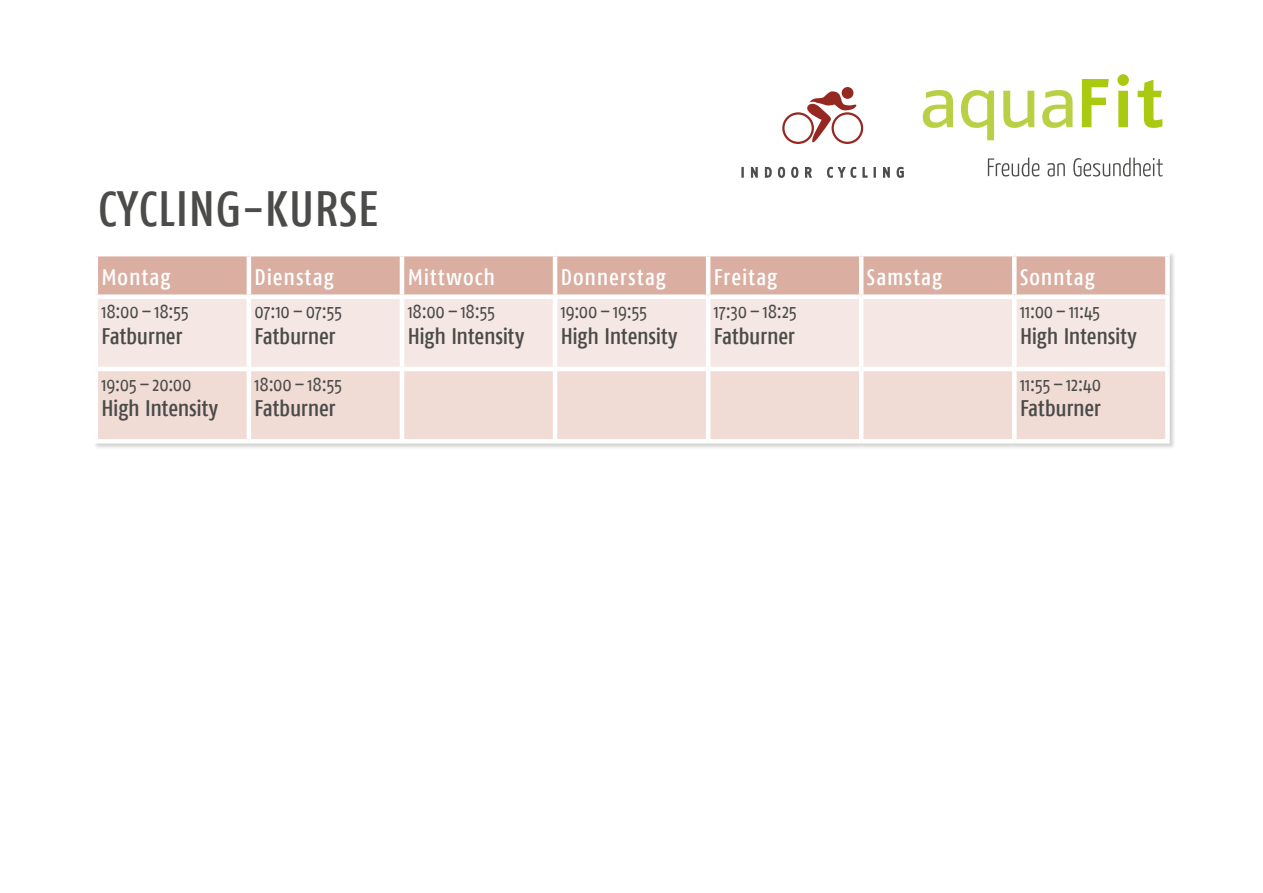
<style>
.page{position:relative;width:1263px;height:893px;background:#fff}
.page>*{position:absolute;margin:0;border:0;box-sizing:border-box;transform-origin:0 0}
.t1{font:500 49.5px "Fago Co";letter-spacing:.015em;color:#4b4b4a}
.t2{font:500 22.5px "Fago Co";letter-spacing:-.01em;color:#4b4b4a}
.t3{font:500 22.5px "Fago Co";letter-spacing:.04em;color:#fff}
.t4{font:19.5px "Fago Co";letter-spacing:-.02em;color:#4b4b4a}
</style>
<div class="page">
<div style="left:93px;top:252px;width:1083px;height:198px;background:#1d1d1b;opacity:.2"></div>
<div style="left:98px;top:256px;width:1067px;height:38px;background:#daaea1"></div>
<div style="left:98px;top:299px;width:1067px;height:68px;background:#f5e8e4"></div>
<div style="left:98px;top:371px;width:1067px;height:68px;background:#f0dcd5"></div>
<hr style="left:94px;top:252px;width:155px;height:4px;background:#fff">
<hr style="left:94px;top:256px;width:4px;height:38px;background:#fff">
<hr style="left:249px;top:252px;width:153px;height:4px;background:#fff">
<hr style="left:247px;top:256px;width:4px;height:38px;background:#fff">
<hr style="left:402px;top:252px;width:153px;height:4px;background:#fff">
<hr style="left:400px;top:256px;width:4px;height:38px;background:#fff">
<hr style="left:555px;top:252px;width:153px;height:4px;background:#fff">
<hr style="left:553px;top:256px;width:4px;height:38px;background:#fff">
<hr style="left:708px;top:252px;width:153px;height:4px;background:#fff">
<hr style="left:706px;top:256px;width:4px;height:38px;background:#fff">
<hr style="left:861px;top:252px;width:153px;height:4px;background:#fff">
<hr style="left:859px;top:256px;width:4px;height:38px;background:#fff">
<hr style="left:1014px;top:252px;width:156px;height:4px;background:#fff">
<hr style="left:1012px;top:256px;width:4px;height:38px;background:#fff">
<div style="left:1165px;top:256px;width:5px;height:38px;background:#fff"></div>
<div style="left:94px;top:294px;width:155px;height:5px;background:#fff"></div>
<hr style="left:94px;top:299px;width:4px;height:68px;background:#fff">
<div style="left:249px;top:294px;width:153px;height:5px;background:#fff"></div>
<hr style="left:247px;top:299px;width:4px;height:68px;background:#fff">
<div style="left:402px;top:294px;width:153px;height:5px;background:#fff"></div>
<hr style="left:400px;top:299px;width:4px;height:68px;background:#fff">
<div style="left:555px;top:294px;width:153px;height:5px;background:#fff"></div>
<hr style="left:553px;top:299px;width:4px;height:68px;background:#fff">
<div style="left:708px;top:294px;width:153px;height:5px;background:#fff"></div>
<hr style="left:706px;top:299px;width:4px;height:68px;background:#fff">
<div style="left:861px;top:294px;width:153px;height:5px;background:#fff"></div>
<hr style="left:859px;top:299px;width:4px;height:68px;background:#fff">
<div style="left:1014px;top:294px;width:156px;height:5px;background:#fff"></div>
<hr style="left:1012px;top:299px;width:4px;height:68px;background:#fff">
<div style="left:1165px;top:299px;width:5px;height:68px;background:#fff"></div>
<hr style="left:94px;top:367px;width:155px;height:4px;background:#fff">
<hr style="left:94px;top:371px;width:4px;height:68px;background:#fff">
<hr style="left:249px;top:367px;width:153px;height:4px;background:#fff">
<hr style="left:247px;top:371px;width:4px;height:68px;background:#fff">
<hr style="left:402px;top:367px;width:153px;height:4px;background:#fff">
<hr style="left:400px;top:371px;width:4px;height:68px;background:#fff">
<hr style="left:555px;top:367px;width:153px;height:4px;background:#fff">
<hr style="left:553px;top:371px;width:4px;height:68px;background:#fff">
<hr style="left:708px;top:367px;width:153px;height:4px;background:#fff">
<hr style="left:706px;top:371px;width:4px;height:68px;background:#fff">
<hr style="left:861px;top:367px;width:153px;height:4px;background:#fff">
<hr style="left:859px;top:371px;width:4px;height:68px;background:#fff">
<hr style="left:1014px;top:367px;width:156px;height:4px;background:#fff">
<hr style="left:1012px;top:371px;width:4px;height:68px;background:#fff">
<div style="left:1165px;top:371px;width:5px;height:68px;background:#fff"></div>
<div style="left:94px;top:439px;width:155px;height:5px;background:#fff"></div>
<div style="left:249px;top:439px;width:153px;height:5px;background:#fff"></div>
<div style="left:402px;top:439px;width:153px;height:5px;background:#fff"></div>
<div style="left:555px;top:439px;width:153px;height:5px;background:#fff"></div>
<div style="left:708px;top:439px;width:153px;height:5px;background:#fff"></div>
<div style="left:861px;top:439px;width:153px;height:5px;background:#fff"></div>
<div style="left:1014px;top:439px;width:156px;height:5px;background:#fff"></div>
<svg style="left:1082px;top:74px;width:80px;height:54px"></svg>
<svg style="left:923px;top:90px;width:149px;height:50px"></svg>
<svg style="left:988px;top:158px;width:175px;height:19px"></svg>
<div style="left:842px;top:87px;width:11px;height:12px;background:#952821;border-radius:50%"></div>
<svg style="left:782px;top:91px;width:81px;height:53px"></svg>
<svg style="left:742px;top:167px;width:161px;height:10px"></svg>
<h1 class="t1" style="left:98px;top:180px;width:281px">CYCLING-KURSE</h1>
<p class="t3" style="left:102px;top:264px;width:71px">Montag</p>
<p class="t3" style="left:255px;top:264px;width:81px">Dienstag</p>
<p class="t3" style="left:408px;top:264px;width:89px">Mittwoch</p>
<p class="t3" style="left:561px;top:264px;width:107px">Donnerstag</p>
<p class="t3" style="left:714px;top:264px;width:65px">Freitag</p>
<p class="t3" style="left:867px;top:264px;width:77px">Samstag</p>
<p class="t3" style="left:1020px;top:264px;width:76px">Sonntag</p>
<p class="t4" style="left:102px;top:300px;width:89px">18:00–18:55</p>
<p class="t2" style="left:102px;top:323px;width:82px">Fatburner</p>
<p class="t4" style="left:408px;top:300px;width:89px">18:00–18:55</p>
<p class="t2" style="left:408px;top:323px;width:118px">High Intensity</p>
<p class="t4" style="left:714px;top:300px;width:84px">17:30–18:25</p>
<p class="t2" style="left:714px;top:323px;width:82px">Fatburner</p>
<p class="t4" style="left:255px;top:300px;width:89px">07:10–07:55</p>
<p class="t2" style="left:255px;top:323px;width:82px">Fatburner</p>
<p class="t4" style="left:561px;top:300px;width:88px">19:00–19:55</p>
<p class="t2" style="left:561px;top:323px;width:118px">High Intensity</p>
<p class="t4" style="left:1020px;top:300px;width:82px">11:00–11:45</p>
<p class="t2" style="left:1020px;top:323px;width:118px">High Intensity</p>
<p class="t4" style="left:102px;top:373px;width:91px">19:05–20:00</p>
<p class="t2" style="left:102px;top:395px;width:118px">High Intensity</p>
<p class="t4" style="left:255px;top:373px;width:89px">18:00–18:55</p>
<p class="t2" style="left:255px;top:395px;width:82px">Fatburner</p>
<p class="t4" style="left:1020px;top:373px;width:83px">11:55–12:40</p>
<p class="t2" style="left:1020px;top:395px;width:82px">Fatburner</p>
</div>
